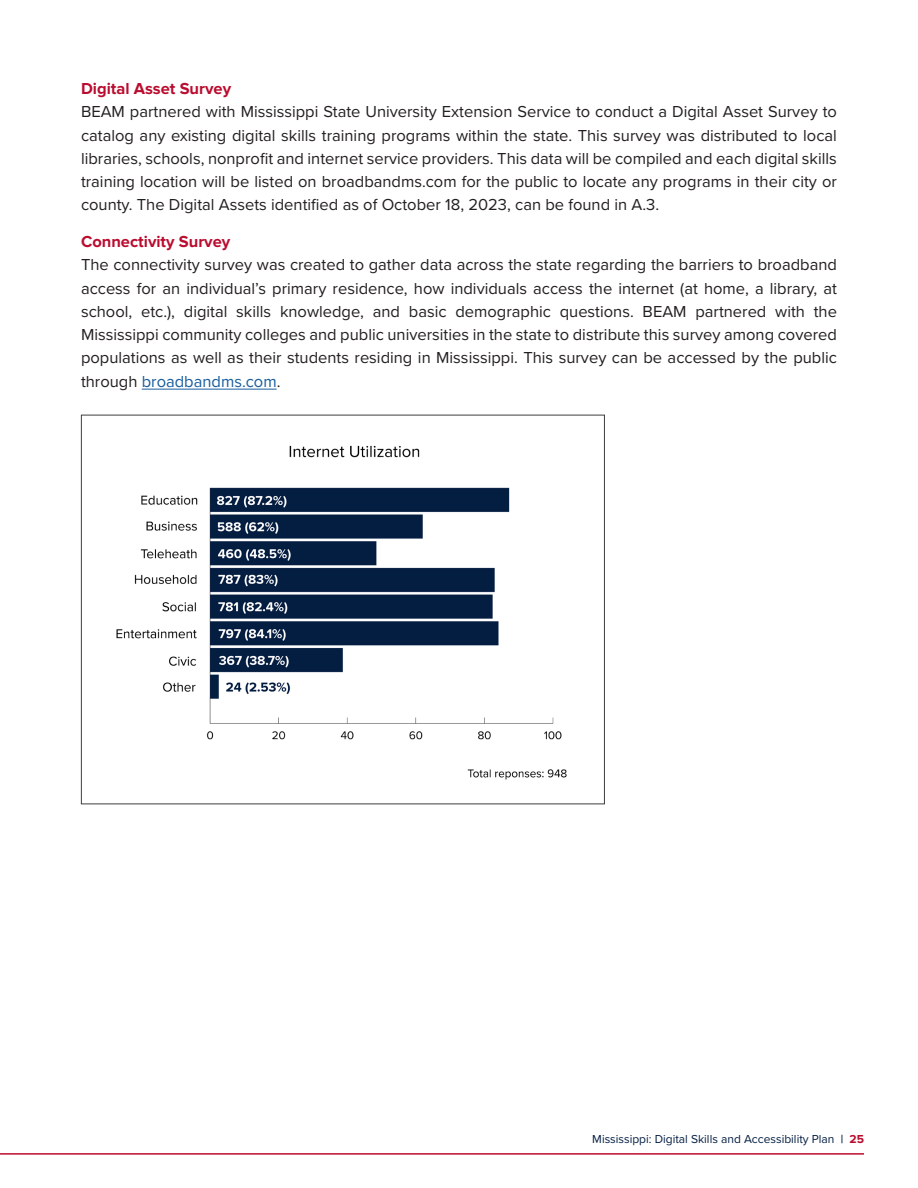
<style>
.page{position:relative;width:918px;height:1188px;background:#fff}
.page>*{position:absolute;margin:0;border:0;box-sizing:border-box;transform-origin:0 0}
.Body{font:16.5px/23.2px "Proxima Nova";color:#231f20;text-align:justify}
.Body-2{font:700 16.5px "Proxima Nova";color:#ba0c2f}
.t1{font:12px "Proxima Nova";color:#041e42}
.s1{color:#175d9e}
.s2{font-weight:600}
.s3{font-weight:700;color:#ba0c2f}
</style>
<div class="page">
<hr style="left:0;top:1153px;width:864px;height:2px;background:#ba0c2f">
<hr style="left:142px;top:389px;width:135px;height:1px;background:#175d9e">
<img style="left:116px;top:445px;width:451px;height:335px">
<p class="Body-2" style="left:81px;top:79px;width:152px">Digital Asset Survey</p>
<p class="Body" style="left:81px;top:99px;width:758px">BEAM partnered with Mississippi State University Extension Service to conduct a Digital Asset Survey to catalog any existing digital skills training programs within the state. This survey was distributed to local libraries, schools, nonprofit and internet service providers. This data will be compiled and each digital skills training location will be listed on broadbandms.com for the public to locate any programs in their city or county. The Digital Assets identified as of October 18, 2023, can be found in A.3.</p>
<p class="Body-2" style="left:81px;top:232px;width:151px">Connectivity Survey</p>
<p class="Body" style="left:81px;top:252px;width:758px">The connectivity survey was created to gather data across the state regarding the barriers to broadband access for an individual’s primary residence, how individuals access the internet (at home, a library, at school, etc.), digital skills knowledge, and basic demographic questions. BEAM partnered with the Mississippi community colleges and public universities in the state to distribute this survey among covered populations as well as their students residing in Mississippi. This survey can be accessed by the public through <span class="s1">broadbandms.com</span>.</p>
<p class="t1" style="left:592px;top:1130px;width:273px">Mississippi: Digital Skills and Accessibility Plan <span class="s2">|</span> <span class="s3">25</span></p>
</div>
